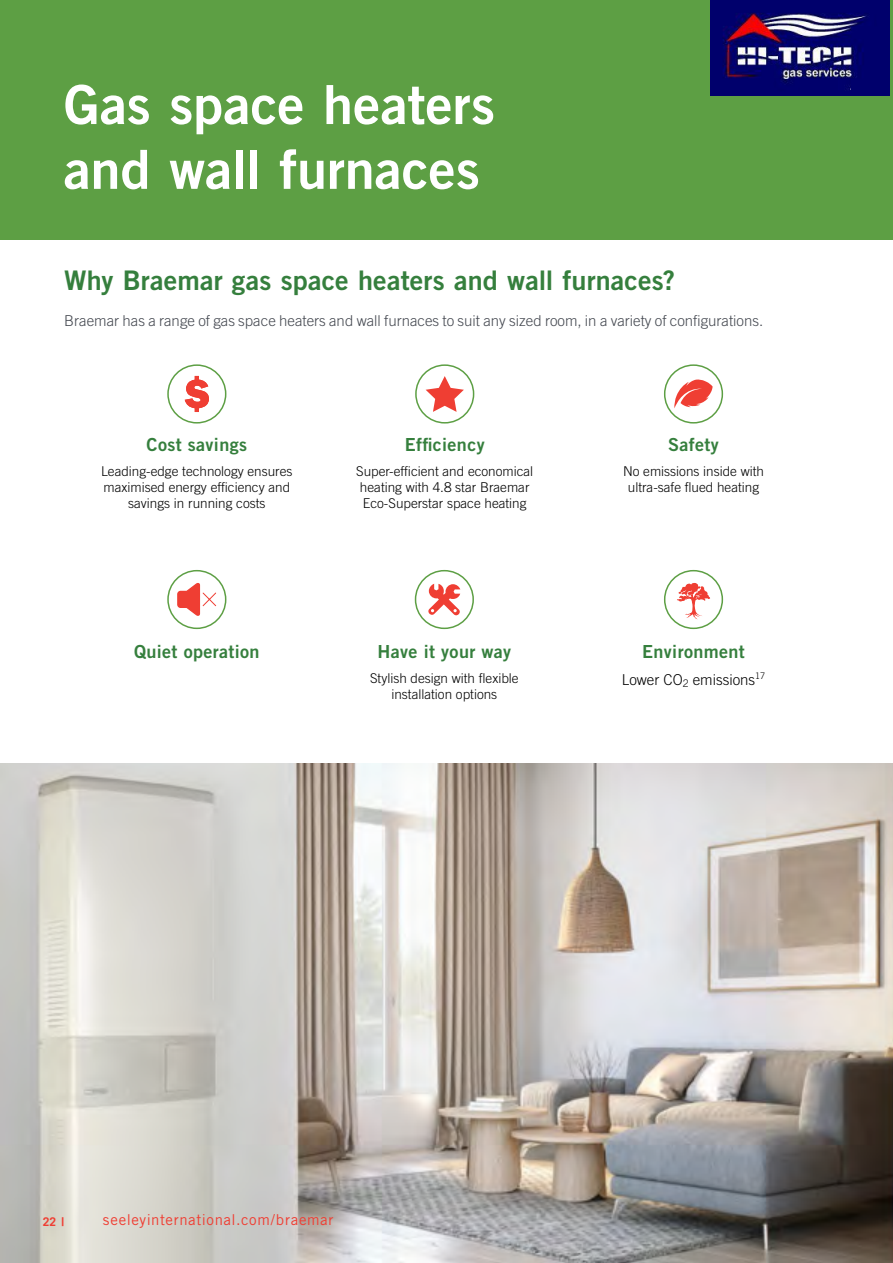
<style>
.page{position:relative;width:893px;height:1263px;background:#fff}
.page>*{position:absolute;margin:0;border:0;box-sizing:border-box;transform-origin:0 0}
.t1{font:54px/64.8px "Trade Gothic LT Std Bd 2";color:#fff}
.t2{font:27px "Trade Gothic LT Std Bd 2";letter-spacing:.005em;color:#357f3d}
.t3{font:18px "Trade Gothic LT Std Bd 2";letter-spacing:.02em;color:#357f3d}
.t4{font:300 15px "Trade Gothic LT Std";color:#444850}
.t5{font:15px "Trade Gothic LT Std";letter-spacing:.04em;color:#ef3e33}
.t6{font:300 15px "Trade Gothic LT Std";color:#000}
.t7{font:300 13.5px/16.2px "Trade Gothic LT Std";color:#000;text-align:center}
.t8{font:700 12px "Trade Gothic LT Std";color:#ef3e33}
</style>
<div class="page">
<div style="left:0;top:0;width:893px;height:239px;background:#5d9f44"></div>
<img style="left:0;top:763px;width:893px;height:500px">
<div style="left:167px;top:364px;width:59px;height:60px;border:2px solid #5d9f44;border-radius:50%"></div>
<svg style="left:185px;top:376px;width:24px;height:36px"></svg>
<svg style="left:426px;top:376px;width:38px;height:36px"></svg>
<div style="left:415px;top:364px;width:59px;height:60px;border:2px solid #5d9f44;border-radius:50%"></div>
<svg style="left:674px;top:379px;width:39px;height:29px"></svg>
<div style="left:664px;top:364px;width:59px;height:60px;border:2px solid #5d9f44;border-radius:50%"></div>
<div style="left:167px;top:570px;width:59px;height:59px;border:2px solid #5d9f44;border-radius:50%"></div>
<svg style="left:428px;top:584px;width:32px;height:31px"></svg>
<div style="left:415px;top:570px;width:59px;height:59px;border:2px solid #5d9f44;border-radius:50%"></div>
<svg style="left:677px;top:583px;width:33px;height:36px"></svg>
<div style="left:664px;top:570px;width:59px;height:59px;border:2px solid #5d9f44;border-radius:50%"></div>
<svg style="left:177px;top:583px;width:40px;height:33px"></svg>
<img style="left:710px;top:1px;width:180px;height:94px">
<h1 class="t1" style="left:64px;top:71px;width:433px">Gas space heaters and wall furnaces</h1>
<h2 class="t2" style="left:64px;top:264px;width:612px">Why Braemar gas space heaters and wall furnaces?</h2>
<p class="t4" style="left:64px;top:311px;width:701px">Braemar has a range of gas space heaters and wall furnaces to suit any sized room, in a variety of configurations.</p>
<h3 class="t3" style="left:147px;top:434px;width:102px">Cost savings</h3>
<p class="t7" style="left:101px;top:463px;width:193px">Leading-edge technology ensures maximised energy efficiency and savings in running costs</p>
<h3 class="t3" style="left:405px;top:434px;width:81px">Efficiency</h3>
<p class="t7" style="left:356px;top:463px;width:179px;text-align:left">Super-efficient and economical heating with 4.8 star Braemar<br>Eco-Superstar space heating</p>
<h3 class="t3" style="left:134px;top:641px;width:127px">Quiet operation</h3>
<h3 class="t3" style="left:377px;top:641px;width:135px">Have it your way</h3>
<p class="t7" style="left:370px;top:670px;width:150px">Stylish design with flexible installation options</p>
<h3 class="t3" style="left:668px;top:434px;width:52px">Safety</h3>
<p class="t7" style="left:623px;top:463px;width:142px">No emissions inside with ultra-safe flued heating</p>
<h3 class="t3" style="left:642px;top:641px;width:104px">Environment</h3>
<p class="t6" style="left:622px;top:670px;width:145px">Lower CO<sub>2</sub> emissions<sup>17</sup></p>
<p class="t8" style="left:43px;top:1214px;width:23px">22 |</p>
<p class="t5" style="left:103px;top:1211px;width:232px">seeleyinternational.com/braemar</p>
</div>
